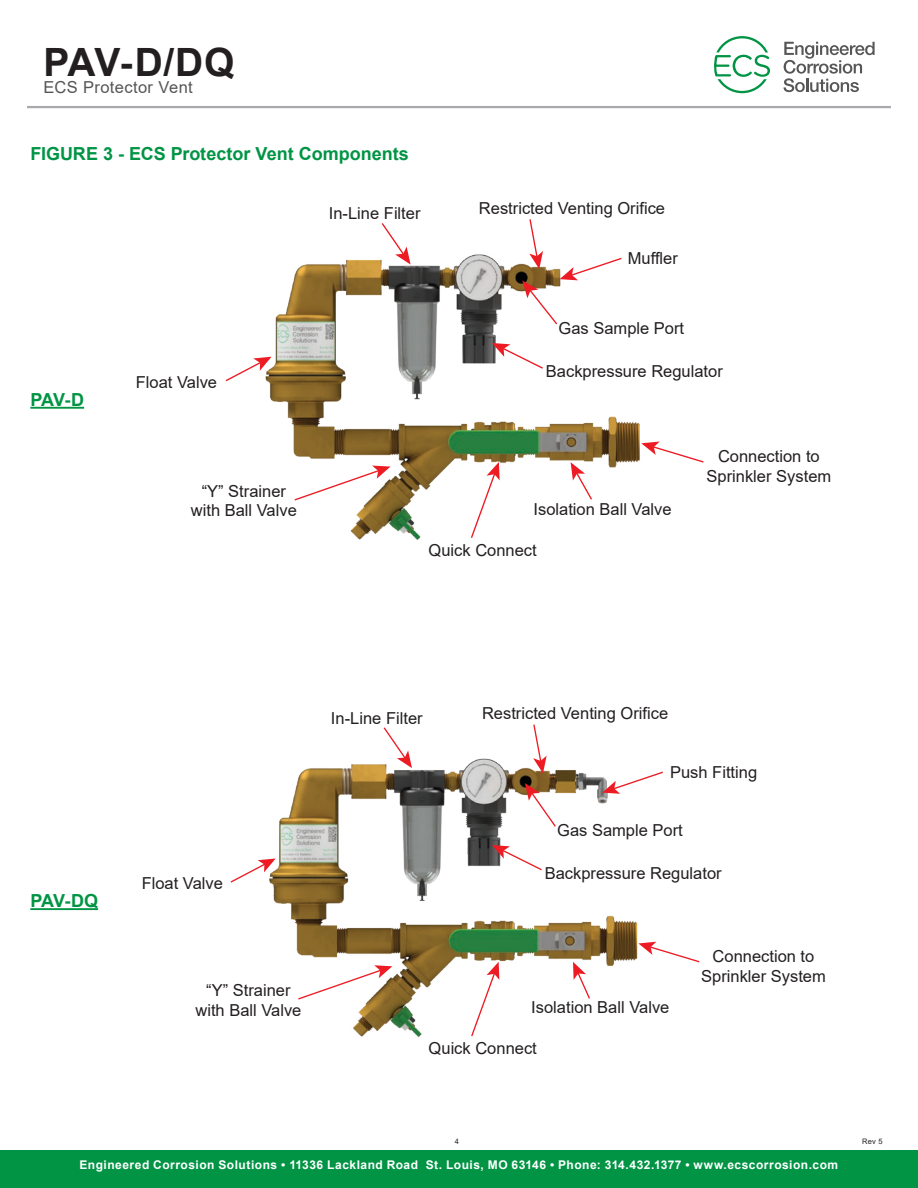
<style>
.page{position:relative;width:918px;height:1188px;background:#fff}
.page>*{position:absolute;margin:0;border:0;box-sizing:border-box;transform-origin:0 0}
.t1{font:700 39px "Arial";color:#231f20}
.t2{font:700 18px "Arial";color:#009444}
.t3{font:16.5px/19.8px "Arial";color:#231f20;text-align:center}
.t4{font:16.5px "Arial";letter-spacing:.015em;color:#575656}
.t5{font:700 12px "Arial";letter-spacing:.04em;color:#fff}
.t6{font:7.5px "Arial";color:#231f20}
</style>
<div class="page">
<img style="left:269px;top:254px;width:371px;height:286px">
<svg style="left:293px;top:466px;width:98px;height:36px"></svg>
<svg style="left:470px;top:462px;width:30px;height:77px"></svg>
<svg style="left:492px;top:343px;width:52px;height:27px"></svg>
<svg style="left:571px;top:462px;width:22px;height:39px"></svg>
<svg style="left:641px;top:442px;width:63px;height:21px"></svg>
<svg style="left:522px;top:219px;width:101px;height:107px"></svg>
<svg style="left:380px;top:223px;width:31px;height:42px"></svg>
<svg style="left:225px;top:357px;width:47px;height:26px"></svg>
<svg style="left:784px;top:42px;width:91px;height:50px"></svg>
<svg style="left:714px;top:36px;width:56px;height:57px"></svg>
<hr style="left:27px;top:106px;width:864px;height:2px;background:#a7a9ac">
<div style="left:0;top:1150px;width:918px;height:38px;background:#009444"></div>
<img style="left:272px;top:758px;width:366px;height:279px">
<svg style="left:297px;top:965px;width:95px;height:36px"></svg>
<svg style="left:470px;top:962px;width:29px;height:75px"></svg>
<svg style="left:492px;top:845px;width:51px;height:27px"></svg>
<svg style="left:573px;top:962px;width:18px;height:38px"></svg>
<svg style="left:532px;top:724px;width:15px;height:49px"></svg>
<svg style="left:525px;top:783px;width:32px;height:45px"></svg>
<svg style="left:638px;top:942px;width:62px;height:21px"></svg>
<svg style="left:602px;top:771px;width:61px;height:23px"></svg>
<svg style="left:382px;top:727px;width:30px;height:41px"></svg>
<svg style="left:230px;top:858px;width:46px;height:26px"></svg>
<hr style="left:30px;top:407px;width:54px;height:2px;background:#009444">
<hr style="left:30px;top:908px;width:68px;height:2px;background:#009444">
<h1 class="t1" style="left:43px;top:34px;width:193px">PAV-D/DQ</h1>
<p class="t4" style="left:43px;top:76px;width:151px">ECS Protector Vent</p>
<p class="t2" style="left:30px;top:141px;width:380px">FIGURE 3 - ECS Protector Vent Components</p>
<p class="t3" style="left:329px;top:203px;width:93px">In-Line Filter</p>
<p class="t3" style="left:479px;top:198px;width:188px">Restricted Venting Orifice</p>
<p class="t3" style="left:628px;top:248px;width:52px">Muffler</p>
<p class="t2" style="left:30px;top:387px;width:55px">PAV-D</p>
<p class="t3" style="left:136px;top:372px;width:83px">Float Valve</p>
<p class="t3" style="left:191px;top:481px;width:108px">“Y” Strainer with Ball Valve</p>
<p class="t3" style="left:559px;top:318px;width:127px">Gas Sample Port</p>
<p class="t3" style="left:546px;top:361px;width:178px">Backpressure Regulator</p>
<p class="t3" style="left:534px;top:499px;width:140px">Isolation Ball Valve</p>
<p class="t3" style="left:429px;top:540px;width:110px">Quick Connect</p>
<p class="t3" style="left:707px;top:446px;width:126px">Connection to<br>Sprinkler System</p>
<p class="t2" style="left:30px;top:888px;width:69px">PAV-DQ</p>
<p class="t3" style="left:142px;top:873px;width:83px">Float Valve</p>
<p class="t3" style="left:195px;top:980px;width:108px">“Y” Strainer with Ball Valve</p>
<p class="t3" style="left:331px;top:708px;width:93px">In-Line Filter</p>
<p class="t3" style="left:482px;top:704px;width:188px">Restricted Venting Orifice</p>
<p class="t3" style="left:670px;top:762px;width:89px">Push Fitting</p>
<p class="t3" style="left:557px;top:820px;width:127px">Gas Sample Port</p>
<p class="t3" style="left:545px;top:863px;width:178px">Backpressure Regulator</p>
<p class="t3" style="left:531px;top:998px;width:140px">Isolation Ball Valve</p>
<p class="t3" style="left:701px;top:946px;width:126px">Connection to<br>Sprinkler System</p>
<p class="t3" style="left:429px;top:1038px;width:110px">Quick Connect</p>
<p class="t6" style="left:455px;top:1137px;width:6px">4</p>
<p class="t6" style="left:862px;top:1137px;width:22px">Rev 5</p>
<p class="t5" style="left:79px;top:1156px;width:760px">Engineered Corrosion Solutions • 11336 Lackland Road St. Louis, MO 63146 • Phone: 314.432.1377 • www.ecscorrosion.com</p>
</div>
